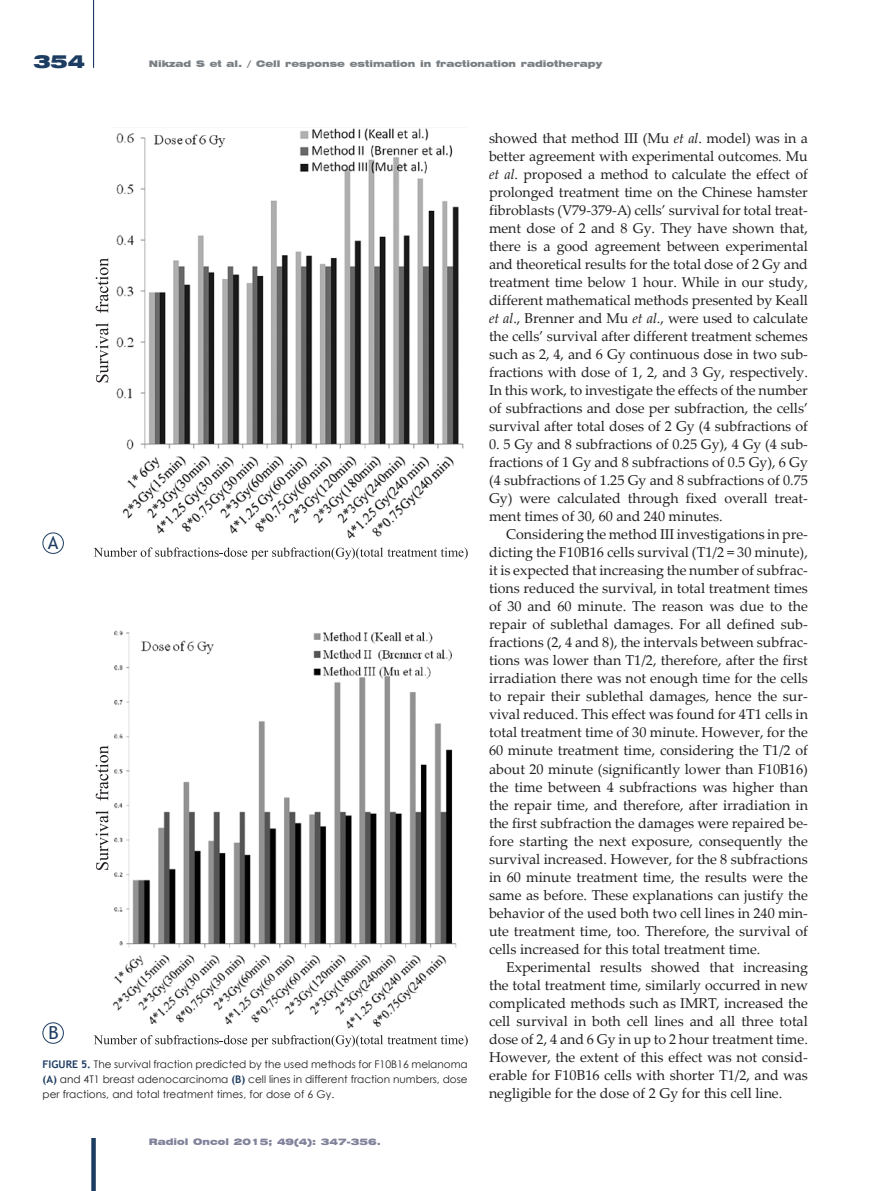
<style>
.page{position:relative;width:893px;height:1191px;background:#fff}
.page>*{position:absolute;margin:0;border:0;box-sizing:border-box;transform-origin:0 0}
.t1{font:900 expanded 18px "Swiss 721 BT";color:#1d3c62}
.t2{font:18px "Trebuchet MS";color:#1d3c62}
.t3{font:14.25px/18px "Palatino Linotype";color:#231f20;text-align:justify}
.t4{font:10.5px/15px "Century Gothic";color:#231f20;text-align:justify}
.t5{font:900 expanded 9px "Swiss 721 BT";color:#797f84}
.t6{font:900 expanded 9px "Swiss 721 BT";color:#81839b}
.s1{font-family:"Trebuchet MS";font-weight:700;color:#1d3c62}
.s2{font-style:italic}
</style>
<div class="page">
<div style="left:91px;top:1138px;width:5px;height:53px;background:#1d3c62"></div>
<hr style="left:93px;top:0;width:1px;height:68px;background:#1d3c62">
<img style="left:116px;top:128px;width:348px;height:411px">
<img style="left:113px;top:630px;width:344px;height:399px">
<div style="left:43px;top:532px;width:21px;height:22px;border:1px solid #1d3c62;border-radius:50%"></div>
<div style="left:43px;top:1022px;width:21px;height:21px;border:1px solid #1d3c62;border-radius:50%"></div>
<svg style="left:94px;top:547px;width:374px;height:12px"></svg>
<svg style="left:94px;top:1035px;width:374px;height:12px"></svg>
<svg style="left:96px;top:258px;width:12px;height:124px"></svg>
<svg style="left:96px;top:745px;width:12px;height:125px"></svg>
<p class="t1" style="left:33px;top:50px;width:53px">354</p>
<p class="t5" style="left:149px;top:58px;width:455px">Nikzad S et al. / Cell response estimation in fractionation radiotherapy</p>
<p class="t2" style="left:48px;top:532px;width:12px">A</p>
<p class="t2" style="left:48px;top:1022px;width:12px">B</p>
<p class="t4" style="left:43px;top:1056px;width:427px"><span class="s1">FIGURE 5.</span> The survival fraction predicted by the used methods for F10B16 melanoma <span class="s1">(A)</span> and 4T1 breast adenocarcinoma <span class="s1">(B)</span> cell lines in different fraction numbers, dose per fractions, and total treatment times, for dose of 6 Gy.</p>
<p class="t6" style="left:149px;top:1136px;width:234px">Radiol Oncol 2015; 49(4): 347-356.</p>
<p class="t3" style="left:489px;top:129px;width:320px">showed that method III (Mu <span class="s2">et al</span>. model) was in a better agreement with experimental outcomes. Mu <span class="s2">et al</span>. proposed a method to calculate the effect of prolonged treatment time on the Chinese hamster fibroblasts (V79-379-A) cells’ survival for total treat&shy;ment dose of 2 and 8 Gy. They have shown that, there is a good agreement between experimental and theoretical results for the total dose of 2 Gy and treatment time below 1 hour. While in our study, different mathematical methods presented by Keall <span class="s2">et al</span>., Brenner and Mu <span class="s2">et al</span>., were used to calculate the cells’ survival after different treatment schemes such as 2, 4, and 6 Gy continuous dose in two sub&shy;fractions with dose of 1, 2, and 3 Gy, respectively.<br>In this work, to investigate the effects of the number of subfractions and dose per subfraction, the cells’ survival after total doses of 2 Gy (4 subfractions of</p>
<p class="t3" style="left:489px;top:435px;width:320px">0. 5 Gy and 8 subfractions of 0.25 Gy), 4 Gy (4 sub-</p>
<p class="t3" style="left:489px;top:453px;width:320px">fractions of 1 Gy and 8 subfractions of 0.5 Gy), 6 Gy</p>
<p class="t3" style="left:489px;top:471px;width:320px">(4 subfractions of 1.25 Gy and 8 subfractions of 0.75</p>
<p class="t3" style="left:489px;top:489px;width:320px">Gy) were calculated through fixed overall treat-</p>
<p class="t3" style="left:489px;top:507px;width:235px">ment times of 30, 60 and 240 minutes.</p>
<p class="t3" style="left:506px;top:525px;width:303px">Considering the method III investigations in pre-</p>
<p class="t3" style="left:489px;top:543px;width:320px">dicting the F10B16 cells survival (T1/2 = 30 minute),</p>
<p class="t3" style="left:489px;top:561px;width:320px">it is expected that increasing the number of subfrac-</p>
<p class="t3" style="left:489px;top:579px;width:320px">tions reduced the survival, in total treatment times</p>
<p class="t3" style="left:489px;top:597px;width:320px">of 30 and 60 minute. The reason was due to the</p>
<p class="t3" style="left:489px;top:615px;width:320px">repair of sublethal damages. For all defined sub-</p>
<p class="t3" style="left:489px;top:633px;width:320px">fractions (2, 4 and 8), the intervals between subfrac-</p>
<p class="t3" style="left:489px;top:651px;width:320px">tions was lower than T1/2, therefore, after the first</p>
<p class="t3" style="left:489px;top:669px;width:320px">irradiation there was not enough time for the cells</p>
<p class="t3" style="left:489px;top:687px;width:320px">to repair their sublethal damages, hence the sur-</p>
<p class="t3" style="left:489px;top:705px;width:320px">vival reduced. This effect was found for 4T1 cells in</p>
<p class="t3" style="left:489px;top:723px;width:320px">total treatment time of 30 minute. However, for the</p>
<p class="t3" style="left:489px;top:741px;width:320px">60 minute treatment time, considering the T1/2 of</p>
<p class="t3" style="left:489px;top:759px;width:320px">about 20 minute (significantly lower than F10B16)</p>
<p class="t3" style="left:489px;top:777px;width:320px">the time between 4 subfractions was higher than</p>
<p class="t3" style="left:489px;top:795px;width:320px">the repair time, and therefore, after irradiation in</p>
<p class="t3" style="left:489px;top:813px;width:320px">the first subfraction the damages were repaired be-</p>
<p class="t3" style="left:489px;top:831px;width:320px">fore starting the next exposure, consequently the</p>
<p class="t3" style="left:489px;top:849px;width:320px">survival increased. However, for the 8 subfractions</p>
<p class="t3" style="left:489px;top:867px;width:320px">in 60 minute treatment time, the results were the</p>
<p class="t3" style="left:489px;top:885px;width:320px">same as before. These explanations can justify the</p>
<p class="t3" style="left:489px;top:903px;width:320px">behavior of the used both two cell lines in 240 min-</p>
<p class="t3" style="left:489px;top:921px;width:320px">ute treatment time, too. Therefore, the survival of</p>
<p class="t3" style="left:489px;top:939px;width:273px">cells increased for this total treatment time.</p>
<p class="t3" style="left:506px;top:957px;width:303px">Experimental results showed that increasing</p>
<p class="t3" style="left:489px;top:975px;width:320px">the total treatment time, similarly occurred in new</p>
<p class="t3" style="left:489px;top:993px;width:320px">complicated methods such as IMRT, increased the</p>
<p class="t3" style="left:489px;top:1011px;width:320px">cell survival in both cell lines and all three total</p>
<p class="t3" style="left:489px;top:1029px;width:320px">dose of 2, 4 and 6 Gy in up to 2 hour treatment time.</p>
<p class="t3" style="left:489px;top:1047px;width:320px">However, the extent of this effect was not consid-</p>
<p class="t3" style="left:489px;top:1065px;width:320px">erable for F10B16 cells with shorter T1/2, and was</p>
<p class="t3" style="left:489px;top:1083px;width:295px">negligible for the dose of 2 Gy for this cell line.</p>
</div>
